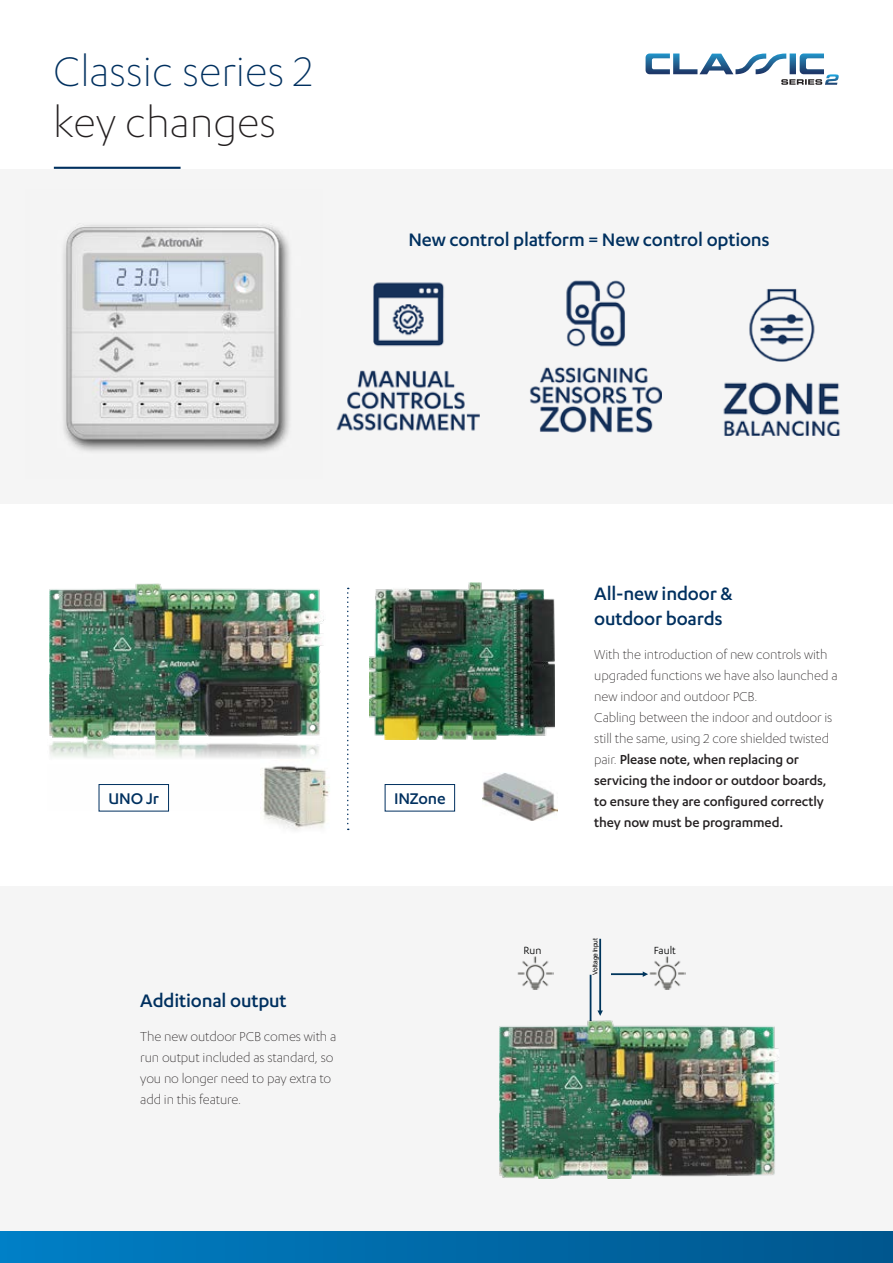
<style>
.page{position:relative;width:893px;height:1263px;background:#fff}
.page>*{position:absolute;margin:0;border:0;box-sizing:border-box;transform-origin:0 0}
.t1{font:300 48px "Karbon";color:#00305f}
.t2{font:300 48px "Karbon";color:#231f20}
.t3{font:500 21px/25.2px "Karbon";letter-spacing:-.01em;color:#00305f}
.t4{font:500 18px "Karbon";letter-spacing:-.01em;color:#00305f}
.t5{font:300 15px/21px "Karbon";letter-spacing:-.01em;color:#231f20}
.t6{font:12px "Karbon";letter-spacing:.005em;color:#000}
.t7{font:6.6px "Arial";letter-spacing:-.01em;color:#000}
.s1{font-weight:500}
</style>
<div class="page">
<div style="left:0;top:887px;width:893px;height:376px;background:#f5f5f5"></div>
<div style="left:0;top:169px;width:893px;height:334px;background:#f5f5f5"></div>
<svg style="left:646px;top:54px;width:193px;height:31px"></svg>
<div style="left:0;top:1231px;width:893px;height:32px;background:linear-gradient(to right,#007fc5,#00568d)"></div>
<hr style="left:54px;top:167px;width:127px;height:2px;background:#00305f">
<img style="left:63px;top:224px;width:227px;height:228px">
<img style="left:336px;top:282px;width:143px;height:149px">
<img style="left:530px;top:280px;width:132px;height:153px">
<img style="left:723px;top:288px;width:117px;height:147px">
<img style="left:500px;top:1019px;width:279px;height:160px">
<hr style="left:599px;top:939px;width:2px;height:72px;background:#003860">
<svg style="left:597px;top:1010px;width:6px;height:6px"></svg>
<hr style="left:611px;top:973px;width:33px;height:2px;background:#003860">
<svg style="left:643px;top:971px;width:5px;height:6px"></svg>
<hr style="left:590px;top:975px;width:1px;height:46px;background:#003860">
<img style="left:650px;top:956px;width:35px;height:34px">
<img style="left:518px;top:956px;width:35px;height:34px">
<img style="left:370px;top:583px;width:185px;height:156px">
<img style="left:482px;top:773px;width:75px;height:47px">
<svg style="left:347px;top:588px;width:2px;height:242px"></svg>
<img style="left:49px;top:740px;width:270px;height:71px">
<img style="left:49px;top:583px;width:275px;height:157px">
<img style="left:260px;top:760px;width:70px;height:70px">
<div style="left:385px;top:784px;width:70px;height:27px;border:1px solid #00305f"></div>
<div style="left:99px;top:784px;width:70px;height:27px;border:1px solid #00305f"></div>
<h1 class="t1" style="left:53px;top:45px;width:262px">Classic series 2</h1>
<h1 class="t2" style="left:53px;top:96px;width:225px">key changes</h1>
<h2 class="t3" style="left:409px;top:226px;width:363px">New control platform = New control options</h2>
<p class="t4" style="left:108px;top:788px;width:52px">UNO Jr</p>
<p class="t4" style="left:394px;top:788px;width:53px">INZone</p>
<h2 class="t3" style="left:140px;top:987px;width:148px">Additional output</h2>
<p class="t5" style="left:140px;top:1025px;width:198px">The new outdoor PCB comes with a run output included as standard, so you no longer need to pay extra to add in this feature.</p>
<h2 class="t3" style="left:594px;top:580px;width:140px">All-new indoor &amp; outdoor boards</h2>
<p class="t5" style="left:594px;top:643px;width:245px">With the introduction of new controls with upgraded functions we have also launched a new indoor and outdoor PCB.<br>Cabling between the indoor and outdoor is still the same, using 2 core shielded twisted pair. <span class="s1">Please note, when replacing or servicing the indoor or outdoor boards, to ensure they are configured correctly they now must be programmed.</span></p>
<p class="t7" style="left:591px;top:975px;width:39px;rotate:-90deg">Voltage Input</p>
<p class="t6" style="left:523px;top:944px;width:20px">Run</p>
<p class="t6" style="left:654px;top:944px;width:24px">Fault</p>
</div>
